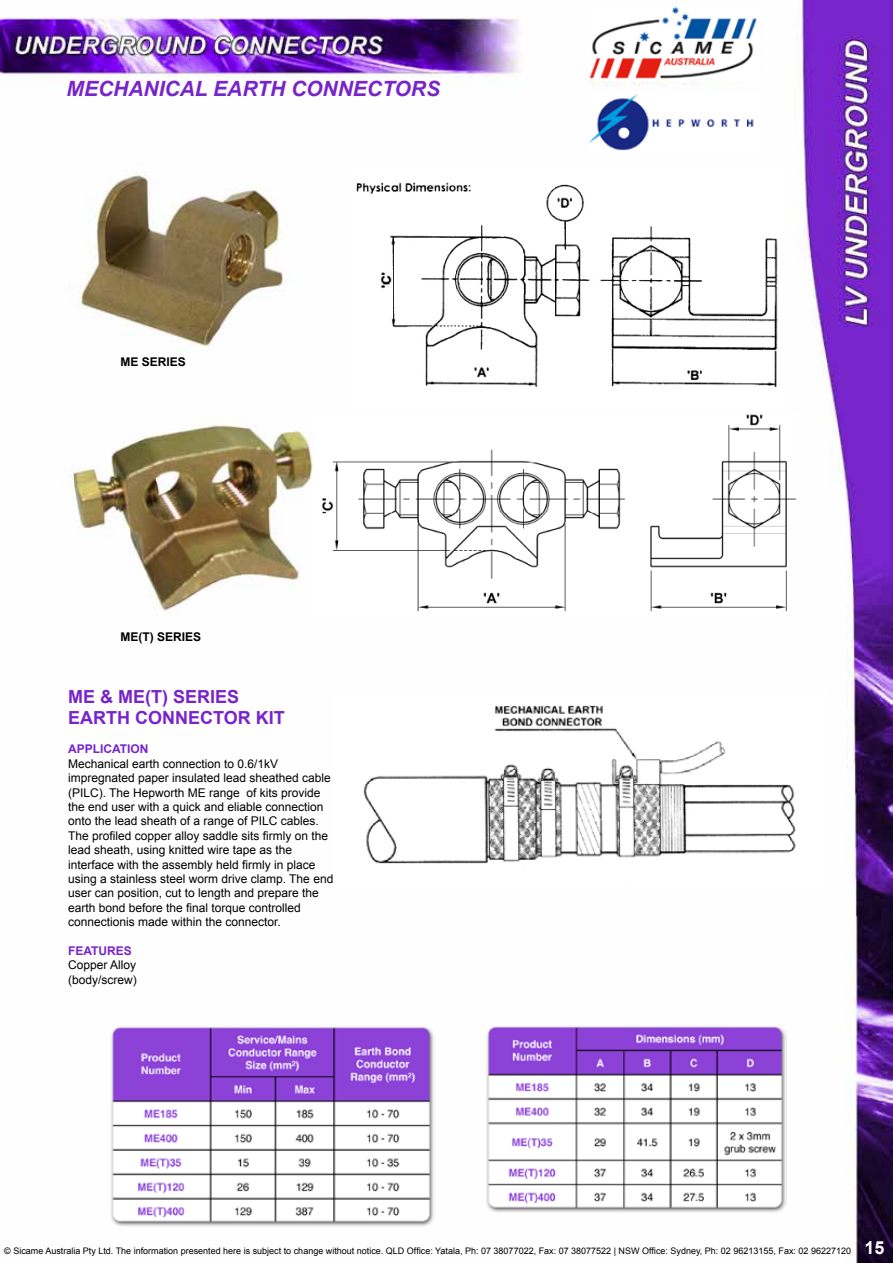
<style>
.page{position:relative;width:893px;height:1263px;background:#fff}
.page>*{position:absolute;margin:0;border:0;box-sizing:border-box;transform-origin:0 0}
.t1{font:italic 700 21px "Arial";color:#7724ca}
.t2{font:700 18px/21.6px "Arial";color:#7724ca}
.t3{font:700 18px "Arial";color:#fff}
.t4{font:12px/14.4px "Arial";color:#000}
.t5{font:700 12px "Arial";color:#7724ca}
.t6{font:700 12px "Arial";color:#000}
.t7{font:9px "Arial";color:#000}
</style>
<div class="page">
<img style="left:0;top:0;width:893px;height:1263px">
<img style="left:589px;top:95px;width:171px;height:57px">
<img style="left:68px;top:163px;width:230px;height:188px">
<img style="left:335px;top:691px;width:492px;height:196px">
<img style="left:347px;top:170px;width:440px;height:236px">
<img style="left:62px;top:417px;width:252px;height:201px">
<img style="left:314px;top:414px;width:483px;height:205px">
<img style="left:110px;top:1025px;width:325px;height:202px">
<img style="left:485px;top:1025px;width:302px;height:188px">
<img style="left:587px;top:4px;width:172px;height:77px">
<h1 class="t1" style="left:67px;top:75px;width:375px">MECHANICAL EARTH CONNECTORS</h1>
<p class="t6" style="left:121px;top:354px;width:67px">ME SERIES</p>
<p class="t6" style="left:121px;top:629px;width:82px">ME(T) SERIES</p>
<h2 class="t2" style="left:68px;top:686px;width:218px">ME &amp; ME(T) SERIES<br>EARTH CONNECTOR KIT</h2>
<p class="t5" style="left:68px;top:741px;width:82px">APPLICATION</p>
<p class="t4" style="left:68px;top:756px;width:267px">Mechanical earth connection to 0.6/1kV impregnated paper insulated lead sheathed cable (PILC). The Hepworth ME range of kits provide the end user with a quick and eliable connection onto the lead sheath of a range of PILC cables.<br>The profiled copper alloy saddle sits firmly on the lead sheath, using knitted wire tape as the interface with the assembly held firmly in place using a stainless steel worm drive clamp. The end user can position, cut to length and prepare the earth bond before the final torque controlled connectionis made within the connector.</p>
<p class="t5" style="left:68px;top:943px;width:65px">FEATURES</p>
<p class="t4" style="left:68px;top:958px;width:70px">Copper Alloy (body/screw)</p>
<p class="t7" style="left:4px;top:1245px;width:848px">© Sicame Australia Pty Ltd. The information presented here is subject to change without notice. QLD Office: Yatala, Ph: 07 38077022, Fax: 07 38077522 | NSW Office: Sydney, Ph: 02 96213155, Fax: 02 96227120</p>
<h2 class="t3" style="left:864px;top:1236px;width:22px">15</h2>
</div>
